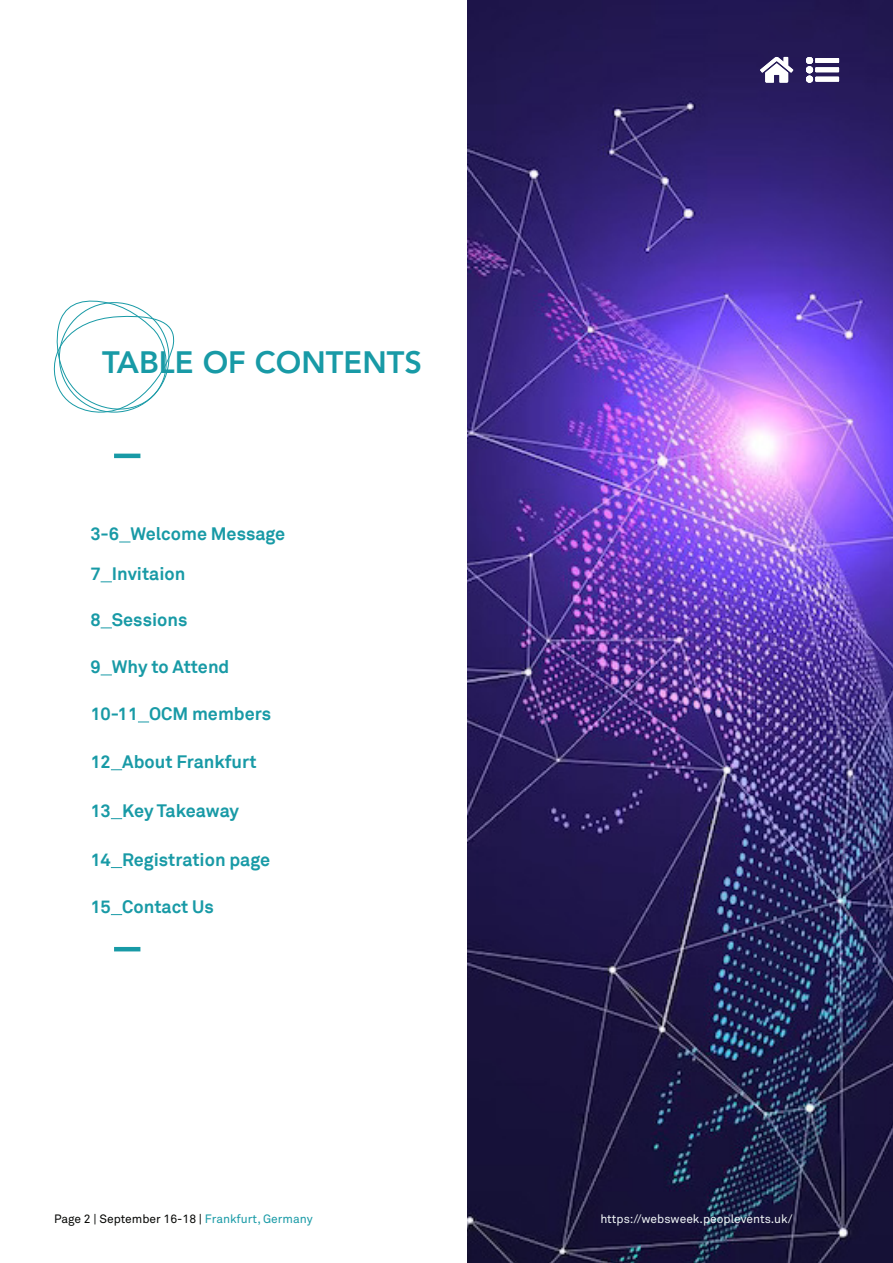
<style>
.page{position:relative;width:893px;height:1263px;background:#fff}
.page>*{position:absolute;margin:0;border:0;box-sizing:border-box;transform-origin:0 0}
.t1{font:800 30.75px "Avenir";color:#189aa6}
.t2{font:700 18px "Akkurat";color:#189aa6}
.t3{font:12px "Akkurat Pro";color:#040503}
.t4{font:12px "Akkurat Pro";color:#f3f8f9}
.s1{color:#189aa6}
</style>
<div class="page">
<img style="left:468px;top:0;width:425px;height:1263px">
<svg style="left:53px;top:300px;width:122px;height:113px"></svg>
<hr style="left:114px;top:454px;width:26px;height:4px;background:#189aa6">
<svg style="left:760px;top:57px;width:33px;height:26px"></svg>
<svg style="left:806px;top:57px;width:33px;height:26px"></svg>
<div style="left:806px;top:57px;width:7px;height:7px;background:#fff;border-radius:50%"></div>
<div style="left:806px;top:76px;width:7px;height:7px;background:#fff;border-radius:50%"></div>
<div style="left:806px;top:66px;width:7px;height:7px;background:#fff;border-radius:50%"></div>
<hr style="left:114px;top:947px;width:26px;height:4px;background:#189aa6">
<p class="t1" style="left:102px;top:340px;width:321px">TABLE OF CONTENTS</p>
<p class="t2" style="left:90px;top:523px;width:196px">3-6 Welcome Message</p>
<p class="t2" style="left:90px;top:562px;width:97px">7 Invitaion</p>
<p class="t2" style="left:90px;top:608px;width:99px">8 Sessions</p>
<p class="t2" style="left:90px;top:655px;width:141px">9 Why to Attend</p>
<p class="t2" style="left:90px;top:703px;width:182px">10-11 OCM members</p>
<p class="t2" style="left:90px;top:750px;width:168px">12 About Frankfurt</p>
<p class="t2" style="left:90px;top:799px;width:150px">13 Key Takeaway</p>
<p class="t2" style="left:90px;top:848px;width:181px">14 Registration page</p>
<p class="t2" style="left:90px;top:895px;width:125px">15 Contact Us</p>
<p class="t3" style="left:54px;top:1212px;width:260px">Page 2 | September 16-18 | <span class="s1">Frankfurt, Germany</span></p>
<p class="t4" style="left:600px;top:1212px;width:194px">https://websweek.peoplevents.uk/</p>
</div>
